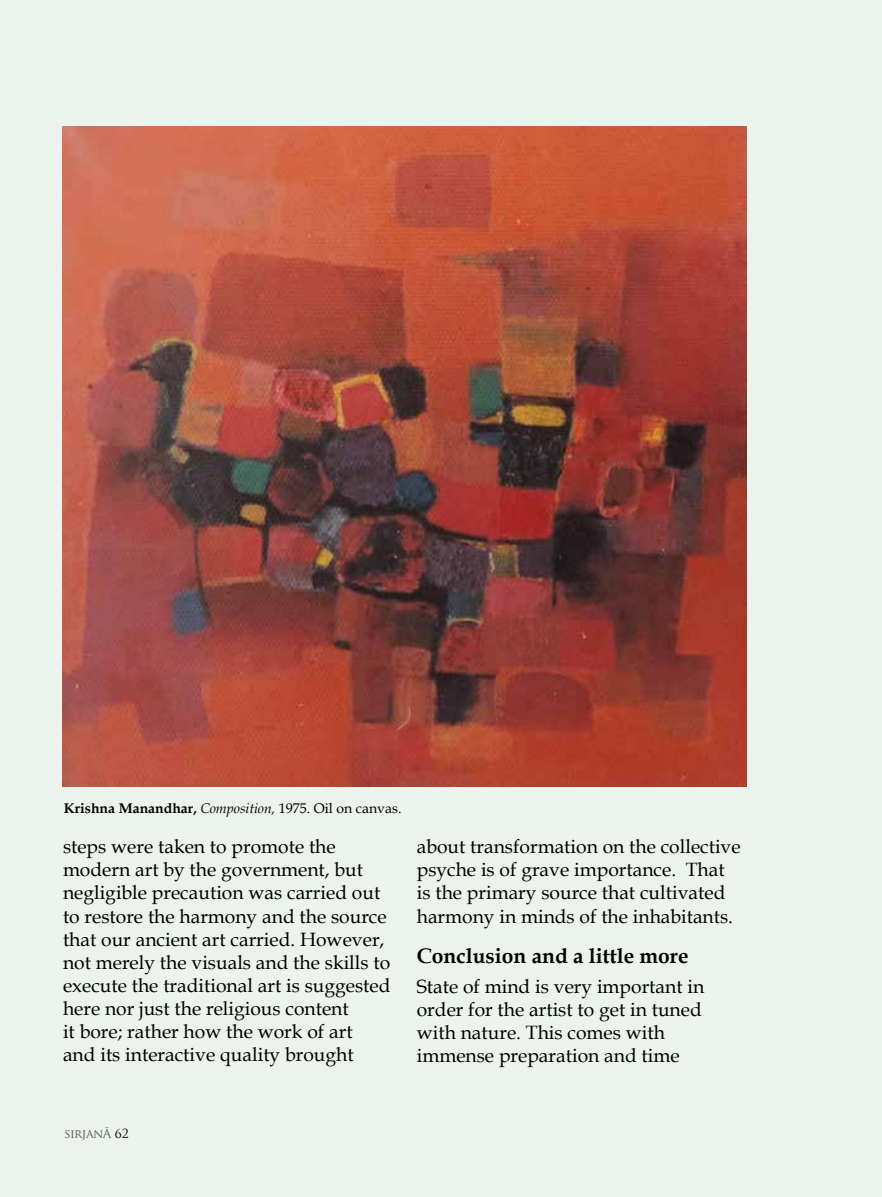
<style>
.page{position:relative;width:882px;height:1197px;background:#ecf2ec}
.page>*{position:absolute;margin:0;border:0;box-sizing:border-box;transform-origin:0 0}
.t1{font:700 21px "Book Antiqua";color:#000}
.t2{font:19.25px/23.1px "Book Antiqua";color:#000}
.t3{font:700 14px "Book Antiqua";color:#000}
.t4{font:12.25px "Trajan Pro";letter-spacing:-.04em;color:#58595b}
.s1{font-weight:400;font-style:italic}
.s2{font-weight:400}
.s3{color:#000}
</style>
<div class="page">
<img style="left:63px;top:126px;width:683px;height:661px">
<p class="t3" style="left:64px;top:799px;width:339px">Krishna Manandhar, <span class="s1">Composition,</span> <span class="s2">1975. Oil on canvas.</span></p>
<p class="t2" style="left:63px;top:835px;width:329px">steps were taken to promote the modern art by the government, but negligible precaution was carried out to restore the harmony and the source that our ancient art carried. However, not merely the visuals and the skills to execute the traditional art is suggested here nor just the religious content<br>it bore; rather how the work of art<br>and its interactive quality brought</p>
<p class="t2" style="left:417px;top:835px;width:325px">about transformation on the collective psyche is of grave importance. That is the primary source that cultivated harmony in minds of the inhabitants.</p>
<p class="t1" style="left:417px;top:941px;width:273px">Conclusion and a little more</p>
<p class="t2" style="left:417px;top:975px;width:289px">State of mind is very important in order for the artist to get in tuned with nature. This comes with immense preparation and time</p>
<p class="t4" style="left:65px;top:1126px;width:66px">SIRJANĀ <span class="s3">62</span></p>
</div>
